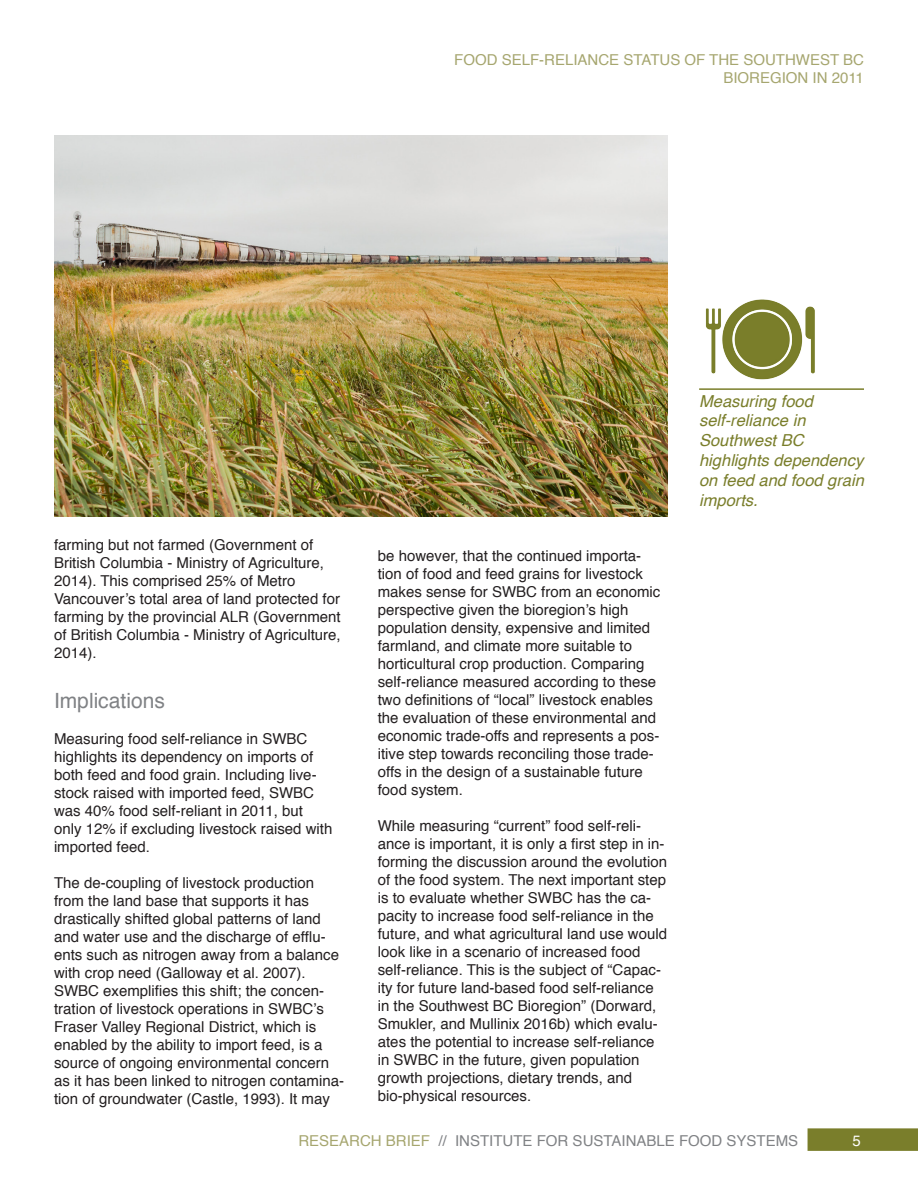
<style>
.page{position:relative;width:918px;height:1188px;background:#fff}
.page>*{position:absolute;margin:0;border:0;box-sizing:border-box;transform-origin:0 0}
.t1{font:21px "Helvetica";color:#808285}
.side_bar{font:italic 16.5px/19.8px "Helvetica";color:#7a7e2b}
.t2{font:15px/18px "Helvetica";color:#231f20}
.header_recto{font:15px "Helvetica";color:#a6a66f}
.footer_recto{font:15px "Helvetica";color:#808285}
.footer_recto-2{font:15px "Helvetica";color:#fff}
.s1{color:#a6a66f}
</style>
<div class="page">
<div style="left:808px;top:1128px;width:110px;height:23px;background:#7a7e2b"></div>
<img style="left:54px;top:135px;width:614px;height:381px">
<hr style="left:699px;top:388px;width:165px;height:2px;background:#7a7e2b">
<img style="left:705px;top:299px;width:110px;height:81px">
<p class="header_recto" style="left:454px;top:48px;width:411px">FOOD SELF-RELIANCE STATUS OF THE SOUTHWEST BC</p>
<p class="header_recto" style="left:723px;top:66px;width:142px">BIOREGION IN 2011</p>
<p class="t2" style="left:54px;top:536px;width:288px">farming but not farmed (Government of British Columbia - Ministry of Agriculture, 2014). This comprised 25% of Metro Vancouver’s total area of land protected for farming by the provincial ALR (Government of British Columbia - Ministry of Agriculture, 2014).</p>
<p class="t1" style="left:54px;top:684px;width:112px">Implications</p>
<p class="t2" style="left:54px;top:730px;width:280px">Measuring food self-reliance in SWBC highlights its dependency on imports of both feed and food grain. Including live&shy;stock raised with imported feed, SWBC was 40% food self-reliant in 2011, but only 12% if excluding livestock raised with imported feed.</p>
<p class="t2" style="left:54px;top:874px;width:292px">The de-coupling of livestock production from the land base that supports it has drastically shifted global patterns of land and water use and the discharge of efflu&shy;ents such as nitrogen away from a balance with crop need (Galloway et al. 2007).<br>SWBC exemplifies this shift; the concen&shy;tration of livestock operations in SWBC’s Fraser Valley Regional District, which is enabled by the ability to import feed, is a source of ongoing environmental concern as it has been linked to nitrogen contamina&shy;tion of groundwater (Castle, 1993). It may</p>
<p class="t2" style="left:378px;top:547px;width:284px">be however, that the continued importa&shy;tion of food and feed grains for livestock makes sense for SWBC from an economic perspective given the bioregion’s high population density, expensive and limited farmland, and climate more suitable to horticultural crop production. Comparing self-reliance measured according to these two definitions of “local” livestock enables the evaluation of these environmental and economic trade-offs and represents a pos&shy;itive step towards reconciling those trade&shy;offs in the design of a sustainable future food system.</p>
<p class="t2" style="left:378px;top:817px;width:291px">While measuring “current” food self-reli&shy;ance is important, it is only a first step in in&shy;forming the discussion around the evolution of the food system. The next important step is to evaluate whether SWBC has the ca&shy;pacity to increase food self-reliance in the future, and what agricultural land use would look like in a scenario of increased food self-reliance. This is the subject of “Capac&shy;ity for future land-based food self-reliance in the Southwest BC Bioregion” (Dorward, Smukler, and Mullinix 2016b) which evalu&shy;ates the potential to increase self-reliance in SWBC in the future, given population growth projections, dietary trends, and bio-physical resources.</p>
<p class="side_bar" style="left:699px;top:391px;width:115px">Measuring food self-reliance in</p>
<p class="side_bar" style="left:699px;top:431px;width:106px">Southwest BC</p>
<p class="side_bar" style="left:699px;top:451px;width:166px;text-align:justify">highlights dependency on feed and food grain imports.</p>
<p class="footer_recto" style="left:298px;top:1129px;width:501px"><span class="s1">RESEARCH BRIEF</span> // INSTITUTE FOR SUSTAINABLE FOOD SYSTEMS</p>
<p class="footer_recto-2" style="left:852px;top:1129px;width:10px">5</p>
</div>
